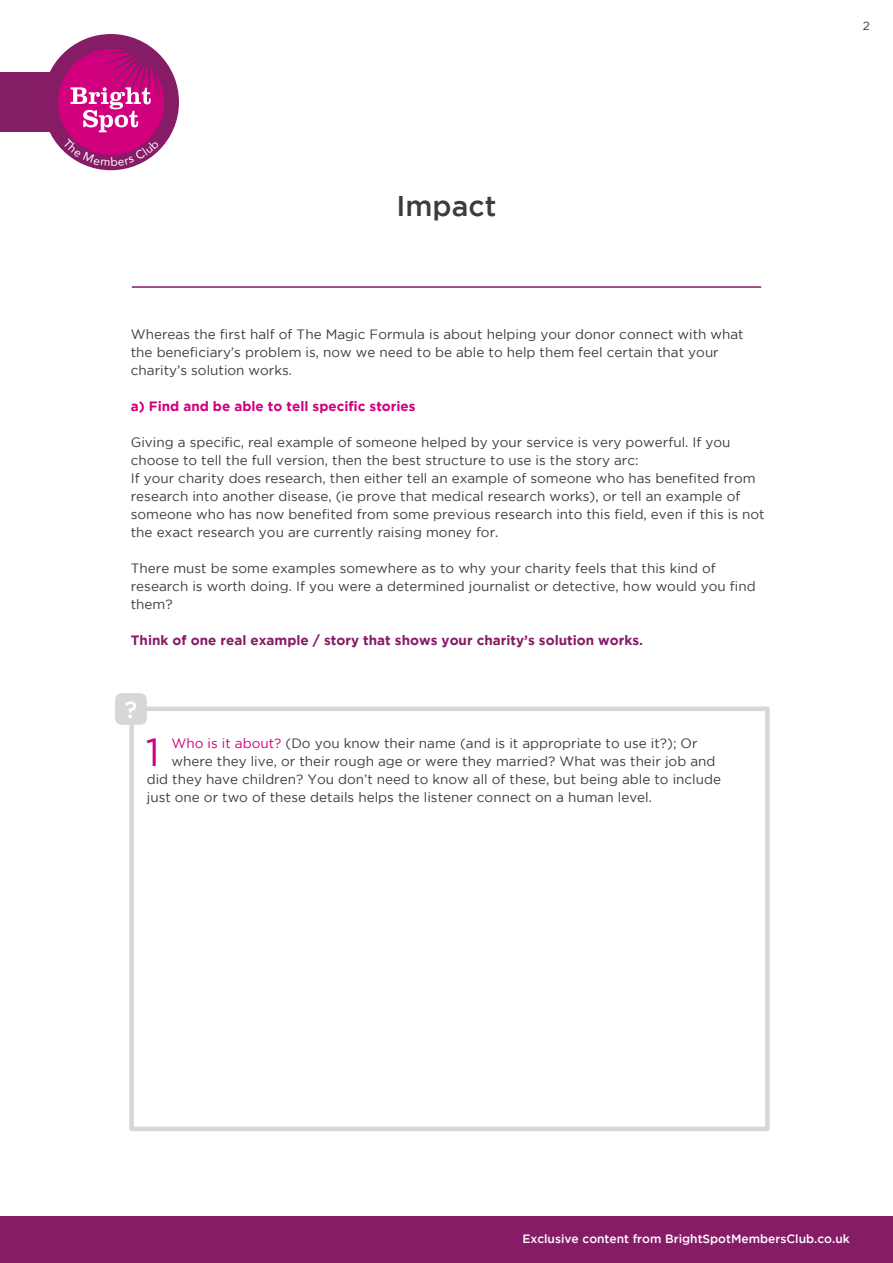
<style>
.page{position:relative;width:893px;height:1263px;background:#fff}
.page>*{position:absolute;margin:0;border:0;box-sizing:border-box;transform-origin:0 0}
.t1{font:39.15px "Gotham";color:#d1007f}
.t2{font:500 28.5px "Gotham";color:#3c3c3b}
.t3{font:500 23.7px "Gotham";color:#fff}
.t4{font:13.5px/18px "Gotham";color:#3c3c3b}
.t5{font:700 13.5px "Gotham";color:#871c66}
.t6{font:700 13.5px "Gotham";color:#d1007f}
.t7{font:500 12px "Gotham";color:#fff}
.t8{font:12px "Gotham";color:#3c3c3b}
.s1{color:#d1007f}
</style>
<div class="page">
<div style="left:0;top:72px;width:81px;height:60px;background:#851c66"></div>
<div style="left:43px;top:34px;width:136px;height:136px;background:#871c66;border-radius:50%"></div>
<hr style="left:132px;top:286px;width:629px;height:2px;background:#851c66">
<div style="left:0;top:1216px;width:893px;height:47px;background:#871c66"></div>
<div style="left:129px;top:706px;width:641px;height:425px;border:4px solid #d7d7d7"></div>
<div style="left:115px;top:693px;width:32px;height:32px;background:#d7d7d7;border-radius:6px"></div>
<svg style="left:58px;top:49px;width:106px;height:117px"></svg>
<h2 class="t2" style="left:397px;top:190px;width:101px">Impact</h2>
<p class="t4" style="left:131px;top:325px;width:614px">Whereas the first half of The Magic Formula is about helping your donor connect with what the beneficiary’s problem is, now we need to be able to help them feel certain that your charity’s solution works.</p>
<p class="t6" style="left:131px;top:399px;width:286px">a) Find and be able to tell specific stories</p>
<p class="t4" style="left:131px;top:433px;width:635px">Giving a specific, real example of someone helped by your service is very powerful. If you choose to tell the full version, then the best structure to use is the story arc:<br>If your charity does research, then either tell an example of someone who has benefited from research into another disease, (ie prove that medical research works), or tell an example of someone who has now benefited from some previous research into this field, even if this is not the exact research you are currently raising money for.</p>
<p class="t4" style="left:131px;top:559px;width:626px">There must be some examples somewhere as to why your charity feels that this kind of research is worth doing. If you were a determined journalist or detective, how would you find them?</p>
<p class="t5" style="left:131px;top:633px;width:514px">Think of one real example / story that shows your charity’s solution works.</p>
<h3 class="t3" style="left:125px;top:696px;width:14px">?</h3>
<h1 class="t1" style="left:146px;top:730px;width:16px">1</h1>
<p class="t4" style="left:171px;top:734px;width:527px"><span class="s1">Who is it about?</span> (Do you know their name (and is it appropriate to use it?); Or</p>
<p class="t4" style="left:171px;top:752px;width:545px">where they live, or their rough age or were they married? What was their job and</p>
<p class="t4" style="left:147px;top:770px;width:576px">did they have children? You don’t need to know all of these, but being able to include</p>
<p class="t4" style="left:147px;top:788px;width:507px">just one or two of these details helps the listener connect on a human level.</p>
<p class="t8" style="left:863px;top:19px;width:9px">2</p>
<p class="t7" style="left:522px;top:1232px;width:329px">Exclusive content from BrightSpotMembersClub.co.uk</p>
</div>
